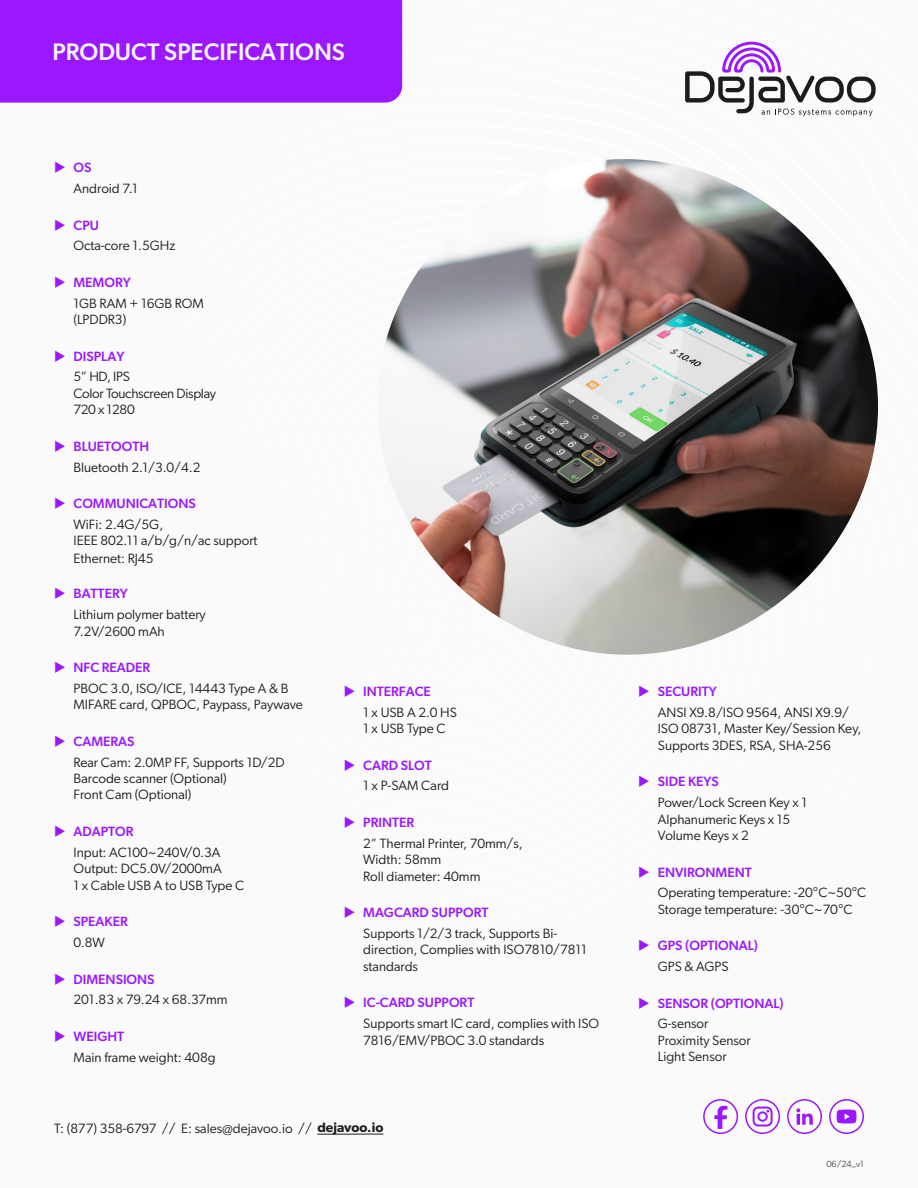
<style>
.page{position:relative;width:918px;height:1188px;background:#fff}
.page>*{position:absolute;margin:0;border:0;box-sizing:border-box;transform-origin:0 0}
.t1{font:500 24px "Gibson";color:#f5f5f5}
.t2{font:13.5px/16.5px "Gibson";color:#1c1c1c}
.t3{font:500 13.5px "Gibson";color:#9a17ff}
.t4{font:13.5px/16.5px "Gibson";letter-spacing:-.02em;color:#1c1c1c}
.t5{font:9px "Gibson";color:#494949}
.s1{font-weight:600}
</style>
<div class="page">
<img style="left:380px;top:159px;width:498px;height:496px">
<div style="left:0;top:0;width:402px;height:103px;background:#9a17ff"></div>
<div style="left:745px;top:1099px;width:35px;height:35px;border:2px solid #9a17ff;border-radius:17px"></div>
<svg style="left:753px;top:1107px;width:20px;height:20px"></svg>
<div style="left:703px;top:1099px;width:35px;height:35px;border:2px solid #9a17ff;border-radius:50%"></div>
<svg style="left:714px;top:1106px;width:13px;height:23px"></svg>
<div style="left:829px;top:1099px;width:35px;height:35px;border:2px solid #9a17ff;border-radius:50%"></div>
<svg style="left:837px;top:1110px;width:19px;height:13px"></svg>
<div style="left:787px;top:1099px;width:35px;height:35px;border:2px solid #9a17ff;border-radius:50%"></div>
<svg style="left:796px;top:1108px;width:17px;height:17px"></svg>
<svg style="left:685px;top:42px;width:191px;height:74px"></svg>
<hr style="left:317px;top:1134px;width:66px;height:1px;background:#1c1c1c">
<h1 class="t1" style="left:52px;top:38px;width:294px">PRODUCT SPECIFICATIONS</h1>
<p class="t3" style="left:73px;top:159px;width:19px">OS</p>
<p class="t2" style="left:73px;top:180px;width:66px">Android 7.1</p>
<p class="t3" style="left:73px;top:217px;width:27px">CPU</p>
<p class="t2" style="left:73px;top:237px;width:103px">Octa-core 1.5GHz</p>
<p class="t3" style="left:73px;top:274px;width:59px">MEMORY</p>
<p class="t2" style="left:73px;top:294px;width:132px">1GB RAM + 16GB ROM (LPDDR3)</p>
<p class="t3" style="left:73px;top:348px;width:52px">DISPLAY</p>
<p class="t4" style="left:73px;top:368px;width:144px">5” HD, IPS<br>Color Touchscreen Display<br>720 x 1280</p>
<p class="t3" style="left:73px;top:438px;width:77px">BLUETOOTH</p>
<p class="t2" style="left:73px;top:458px;width:129px">Bluetooth 2.1/3.0/4.2</p>
<p class="t3" style="left:73px;top:495px;width:124px">COMMUNICATIONS</p>
<p class="t2" style="left:73px;top:516px;width:186px">WiFi: 2.4G/5G,<br>IEEE 802.11 a/b/g/n/ac support</p>
<p class="t2" style="left:73px;top:550px;width:81px">Ethernet: RJ45</p>
<p class="t3" style="left:73px;top:585px;width:56px">BATTERY</p>
<p class="t2" style="left:73px;top:606px;width:134px">Lithium polymer battery<br>7.2V/2600 mAh</p>
<p class="t3" style="left:73px;top:659px;width:78px">NFC READER</p>
<p class="t2" style="left:73px;top:680px;width:231px">PBOC 3.0, ISO/ICE, 14443 Type A &amp; B<br>MIFARE card, QPBOC, Paypass, Paywave</p>
<p class="t3" style="left:73px;top:733px;width:62px">CAMERAS</p>
<p class="t2" style="left:73px;top:753px;width:213px">Rear Cam: 2.0MP FF, Supports 1D/2D<br>Barcode scanner (Optional)<br>Front Cam (Optional)</p>
<p class="t3" style="left:73px;top:823px;width:62px">ADAPTOR</p>
<p class="t2" style="left:73px;top:844px;width:172px">Input: AC100~240V/0.3A<br>Output: DC5.0V/2000mA<br>1 x Cable USB A to USB Type C</p>
<p class="t3" style="left:73px;top:913px;width:56px">SPEAKER</p>
<p class="t2" style="left:73px;top:934px;width:33px">0.8W</p>
<p class="t3" style="left:73px;top:971px;width:83px">DIMENSIONS</p>
<p class="t2" style="left:73px;top:991px;width:156px">201.83 x 79.24 x 68.37mm</p>
<p class="t3" style="left:73px;top:1028px;width:52px">WEIGHT</p>
<p class="t2" style="left:73px;top:1048px;width:144px">Main frame weight: 408g</p>
<p class="t3" style="left:363px;top:683px;width:69px">INTERFACE</p>
<p class="t2" style="left:363px;top:704px;width:95px">1 x USB A 2.0 HS<br>1 x USB Type C</p>
<p class="t3" style="left:363px;top:757px;width:70px">CARD SLOT</p>
<p class="t2" style="left:363px;top:777px;width:87px">1 x P-SAM Card</p>
<p class="t3" style="left:363px;top:814px;width:52px">PRINTER</p>
<p class="t2" style="left:363px;top:835px;width:161px">2” Thermal Printer, 70mm/s,<br>Width: 58mm<br>Roll diameter: 40mm</p>
<p class="t3" style="left:363px;top:904px;width:127px">MAGCARD SUPPORT</p>
<p class="t2" style="left:363px;top:925px;width:225px">Supports 1/2/3 track, Supports Bi&shy;direction, Complies with ISO7810/7811 standards</p>
<p class="t3" style="left:363px;top:995px;width:113px">IC-CARD SUPPORT</p>
<p class="t2" style="left:363px;top:1015px;width:237px">Supports smart IC card, complies with ISO<br>7816/EMV/PBOC 3.0 standards</p>
<p class="t2" style="left:54px;top:1120px;width:331px">T: (877) 358-6797 // E: sales@dejavoo.io // <span class="s1">dejavoo.io</span></p>
<p class="t3" style="left:658px;top:683px;width:61px">SECURITY</p>
<p class="t2" style="left:658px;top:704px;width:205px">ANSI X9.8/ISO 9564, ANSI X9.9/<br>ISO 08731, Master Key/Session Key,<br>Supports 3DES, RSA, SHA-256</p>
<p class="t3" style="left:658px;top:774px;width:63px">SIDE KEYS</p>
<p class="t2" style="left:658px;top:794px;width:151px">Power/Lock Screen Key x 1<br>Alphanumeric Keys x 15<br>Volume Keys x 2</p>
<p class="t3" style="left:658px;top:864px;width:96px">ENVIRONMENT</p>
<p class="t2" style="left:658px;top:884px;width:210px">Operating temperature: -20°C~50°C<br>Storage temperature: -30°C~70°C</p>
<p class="t3" style="left:658px;top:938px;width:102px">GPS (OPTIONAL)</p>
<p class="t2" style="left:658px;top:958px;width:72px">GPS &amp; AGPS</p>
<p class="t3" style="left:658px;top:995px;width:127px">SENSOR (OPTIONAL)</p>
<p class="t2" style="left:658px;top:1015px;width:94px">G-sensor<br>Proximity Sensor<br>Light Sensor</p>
<p class="t5" style="left:826px;top:1158px;width:39px">06/24_v1</p>
</div>
